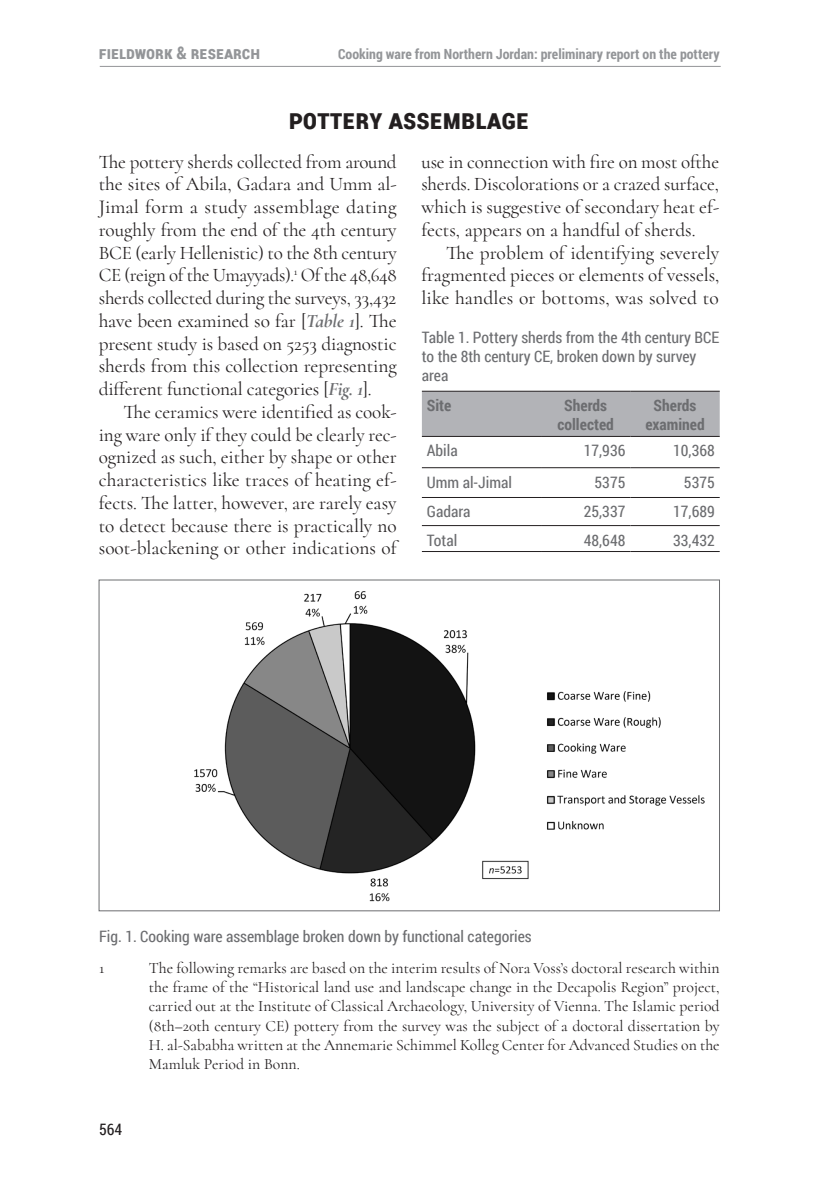
<style>
.page{position:relative;width:819px;height:1191px;background:#fff}
.page>*{position:absolute;margin:0;border:0;box-sizing:border-box;transform-origin:0 0}
.t1{font:700 28px "Roboto Condensed";color:#231f20}
.Akapit{font:19.25px/22.8px "Cormorant";color:#231f20;text-align:justify}
.Akapit_start{font:19.25px/22.8px "Cormorant";letter-spacing:-.01em;color:#231f20;text-align:justify}
.t2{font:700 17.5px "Roboto Condensed";color:#939598}
.Przypisy{font:15.75px/19.2px "Cormorant";color:#231f20;text-align:justify}
.Podpisy{font:15.75px/19.2px "Roboto Condensed";color:#6c6d70}
.t3{font:700 15.75px/19.2px "Roboto Condensed";color:#6c6d70;text-align:center}
.t4{font:15.75px "Roboto Condensed";color:#231f20}
.t5{font:700 14px "Roboto Condensed";color:#939598}
.s1{font-weight:700;font-style:italic;color:#6c6d70}
</style>
<div class="page">
<hr style="left:100px;top:66px;width:620px;height:1px;background:#939598">
<img style="left:194px;top:591px;width:511px;height:311px">
<div style="left:422px;top:392px;width:297px;height:44px;background:#b2b3b7"></div>
<hr style="left:422px;top:391px;width:119px;height:1px;background:#231f20">
<hr style="left:541px;top:391px;width:89px;height:1px;background:#231f20">
<hr style="left:630px;top:391px;width:89px;height:1px;background:#231f20">
<hr style="left:422px;top:436px;width:119px;height:1px;background:#231f20">
<hr style="left:541px;top:436px;width:89px;height:1px;background:#231f20">
<hr style="left:630px;top:436px;width:89px;height:1px;background:#231f20">
<hr style="left:422px;top:467px;width:119px;height:1px;background:#231f20">
<hr style="left:541px;top:467px;width:89px;height:1px;background:#231f20">
<hr style="left:630px;top:467px;width:89px;height:1px;background:#231f20">
<hr style="left:422px;top:497px;width:119px;height:1px;background:#231f20">
<hr style="left:541px;top:497px;width:89px;height:1px;background:#231f20">
<hr style="left:630px;top:497px;width:89px;height:1px;background:#231f20">
<hr style="left:422px;top:525px;width:119px;height:1px;background:#231f20">
<hr style="left:541px;top:525px;width:89px;height:1px;background:#231f20">
<hr style="left:630px;top:525px;width:89px;height:1px;background:#231f20">
<hr style="left:422px;top:551px;width:119px;height:1px;background:#231f20">
<hr style="left:541px;top:551px;width:89px;height:1px;background:#231f20">
<hr style="left:630px;top:551px;width:89px;height:1px;background:#231f20">
<p class="t2" style="left:99px;top:40px;width:163px">Fieldwork &amp; Research</p>
<p class="t5" style="left:338px;top:44px;width:383px">Cooking ware from Northern Jordan: preliminary report on the pottery</p>
<h1 class="t1" style="left:289px;top:99px;width:242px">pottery assemblage</h1>
<p class="Akapit_start" style="left:99px;top:150px;width:299px">The pottery sherds collected from around the sites of Abila, Gadara and Umm al-Jimal form a study assemblage dating roughly from the end of the 4th century BCE (early Hellenistic) to the 8th century CE (reign of the Umayyads).<sup>1</sup> Of the 48,648 sherds collected during the surveys, 33,432 have been examined so far [<span class="s1">Table 1</span>]. The present study is based on 5253 diagnostic sherds from this collection representing different functional categories [<span class="s1">Fig. 1</span>].</p>
<p class="Akapit" style="left:99px;top:400px;width:299px;text-indent:25px">The ceramics were identified as cook&shy;ing ware only if they could be clearly rec&shy;ognized as such, either by shape or other characteristics like traces of heating ef&shy;fects. The latter, however, are rarely easy to detect because there is practically no soot-blackening or other indications of</p>
<p class="Akapit" style="left:421px;top:150px;width:299px">use in connection with fire on most ofthe sherds. Discolorations or a crazed surface, which is suggestive of secondary heat ef&shy;fects, appears on a handful of sherds.</p>
<p class="Akapit" style="left:421px;top:241px;width:299px;text-indent:25px">The problem of identifying severely fragmented pieces or elements of vessels, like handles or bottoms, was solved to</p>
<p class="Podpisy" style="left:422px;top:327px;width:299px">Table 1. Pottery sherds from the 4th century BCE to the 8th century CE, broken down by survey area</p>
<p class="t3" style="left:427px;top:395px;width:26px">Site</p>
<p class="t3" style="left:557px;top:395px;width:58px">Sherds collected</p>
<p class="t3" style="left:645px;top:395px;width:61px">Sherds examined</p>
<p class="Podpisy" style="left:427px;top:440px;width:32px">Abila</p>
<p class="Podpisy" style="left:584px;top:440px;width:43px">17,936</p>
<p class="Podpisy" style="left:673px;top:440px;width:43px">10,368</p>
<p class="Podpisy" style="left:427px;top:472px;width:87px">Umm al-Jimal</p>
<p class="Podpisy" style="left:594px;top:472px;width:32px">5375</p>
<p class="Podpisy" style="left:684px;top:472px;width:32px">5375</p>
<p class="Podpisy" style="left:427px;top:502px;width:45px">Gadara</p>
<p class="Podpisy" style="left:584px;top:502px;width:43px">25,337</p>
<p class="Podpisy" style="left:673px;top:502px;width:43px">17,689</p>
<p class="Podpisy" style="left:427px;top:530px;width:32px">Total</p>
<p class="Podpisy" style="left:584px;top:530px;width:43px">48,648</p>
<p class="Podpisy" style="left:673px;top:530px;width:43px">33,432</p>
<p class="Podpisy" style="left:99px;top:926px;width:434px">Fig. 1. Cooking ware assemblage broken down by functional categories</p>
<p class="Przypisy" style="left:99px;top:958px;width:7px">1</p>
<p class="Przypisy" style="left:149px;top:958px;width:572px">The following remarks are based on the interim results of Nora Voss’s doctoral research within the frame of the “Historical land use and landscape change in the Decapolis Region” project, carried out at the Institute of Classical Archaeology, University of Vienna. The Islamic period (8th–20th century CE) pottery from the survey was the subject of a doctoral dissertation by H. al-Sababha written at the Annemarie Schimmel Kolleg Center for Advanced Studies on the Mamluk Period in Bonn.</p>
<p class="t4" style="left:99px;top:1119px;width:25px">564</p>
</div>
